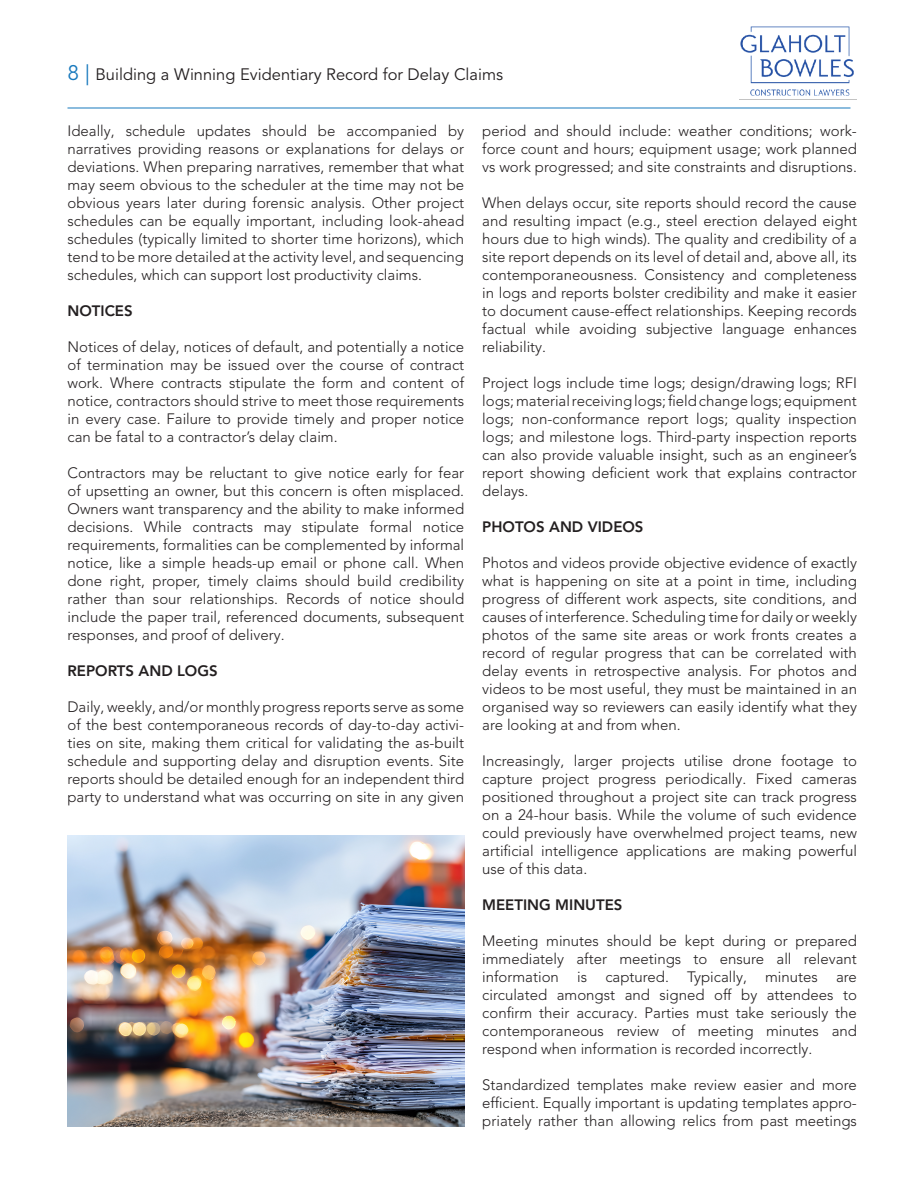
<style>
.page{position:relative;width:918px;height:1188px;background:#fff}
.page>*{position:absolute;margin:0;border:0;box-sizing:border-box;transform-origin:0 0}
.Paragraph_Style_8{font:16.5px "Avenir LT Pro";color:#231f20}
.Paragraph_Style_3{font:300 15px/18px "Avenir LT Pro";color:#231f20;text-align:justify}
.Paragraph_Style_3-2{font:800 15px "Avenir LT Pro";color:#231f20}
.s1{font-size:21px;color:#1879bd}
</style>
<div class="page">
<hr style="left:68px;top:108px;width:782px;height:1px;background:#1879bd">
<img style="left:740px;top:26px;width:114px;height:70px">
<img style="left:68px;top:835px;width:396px;height:292px">
<p class="Paragraph_Style_8" style="left:68px;top:65px;width:437px"><span class="s1">8 |</span> Building a Winning Evidentiary Record for Delay Claims</p>
<p class="Paragraph_Style_3" style="left:68px;top:122px;width:398px">Ideally, schedule updates should be accompanied by narratives providing reasons or explanations for delays or deviations. When preparing narratives, remember that what may seem obvious to the scheduler at the time may not be obvious years later during forensic analysis. Other project schedules can be equally important, including look-ahead schedules (typically limited to shorter time horizons), which tend to be more detailed at the activity level, and sequencing schedules, which can support lost productivity claims.</p>
<p class="Paragraph_Style_3-2" style="left:68px;top:302px;width:67px">NOTICES</p>
<p class="Paragraph_Style_3" style="left:68px;top:338px;width:398px">Notices of delay, notices of default, and potentially a notice of termination may be issued over the course of contract work. Where contracts stipulate the form and content of notice, contractors should strive to meet those requirements in every case. Failure to provide timely and proper notice can be fatal to a contractor’s delay claim.</p>
<p class="Paragraph_Style_3" style="left:68px;top:464px;width:398px">Contractors may be reluctant to give notice early for fear of upsetting an owner, but this concern is often misplaced.<br>Owners want transparency and the ability to make informed decisions. While contracts may stipulate formal notice requirements, formalities can be complemented by informal notice, like a simple heads-up email or phone call. When done right, proper, timely claims should build credibility rather than sour relationships. Records of notice should include the paper trail, referenced documents, subsequent responses, and proof of delivery.</p>
<p class="Paragraph_Style_3-2" style="left:68px;top:662px;width:152px">REPORTS AND LOGS</p>
<p class="Paragraph_Style_3" style="left:68px;top:698px;width:398px">Daily, weekly, and/or monthly progress reports serve as some of the best contemporaneous records of day-to-day activi&shy;ties on site, making them critical for validating the as-built schedule and supporting delay and disruption events. Site reports should be detailed enough for an independent third party to understand what was occurring on site in any given</p>
<p class="Paragraph_Style_3" style="left:482px;top:122px;width:376px">period and should include: weather conditions; work&shy;force count and hours; equipment usage; work planned vs work progressed; and site constraints and disruptions.</p>
<p class="Paragraph_Style_3" style="left:482px;top:194px;width:376px">When delays occur, site reports should record the cause and resulting impact (e.g., steel erection delayed eight hours due to high winds). The quality and credibility of a site report depends on its level of detail and, above all, its contemporaneousness. Consistency and completeness in logs and reports bolster credibility and make it easier to document cause-effect relationships. Keeping records factual while avoiding subjective language enhances reliability.</p>
<p class="Paragraph_Style_3" style="left:482px;top:374px;width:376px">Project logs include time logs; design/drawing logs; RFI logs; material receiving logs; field change logs; equipment logs; non-conformance report logs; quality inspection logs; and milestone logs. Third-party inspection reports can also provide valuable insight, such as an engineer’s report showing deficient work that explains contractor delays.</p>
<p class="Paragraph_Style_3-2" style="left:482px;top:518px;width:163px">PHOTOS AND VIDEOS</p>
<p class="Paragraph_Style_3" style="left:482px;top:554px;width:376px">Photos and videos provide objective evidence of exactly what is happening on site at a point in time, including progress of different work aspects, site conditions, and causes of interference. Scheduling time for daily or weekly photos of the same site areas or work fronts creates a record of regular progress that can be correlated with delay events in retrospective analysis. For photos and videos to be most useful, they must be maintained in an organised way so reviewers can easily identify what they are looking at and from when.</p>
<p class="Paragraph_Style_3" style="left:482px;top:752px;width:376px">Increasingly, larger projects utilise drone footage to capture project progress periodically. Fixed cameras positioned throughout a project site can track progress on a 24-hour basis. While the volume of such evidence could previously have overwhelmed project teams, new artificial intelligence applications are making powerful use of this data.</p>
<p class="Paragraph_Style_3-2" style="left:482px;top:896px;width:142px">MEETING MINUTES</p>
<p class="Paragraph_Style_3" style="left:482px;top:932px;width:376px">Meeting minutes should be kept during or prepared immediately after meetings to ensure all relevant information is captured. Typically, minutes are circulated amongst and signed off by attendees to confirm their accuracy. Parties must take seriously the contemporaneous review of meeting minutes and respond when information is recorded incorrectly.</p>
<p class="Paragraph_Style_3" style="left:482px;top:1076px;width:376px">Standardized templates make review easier and more efficient. Equally important is updating templates appro&shy;priately rather than allowing relics from past meetings</p>
</div>
